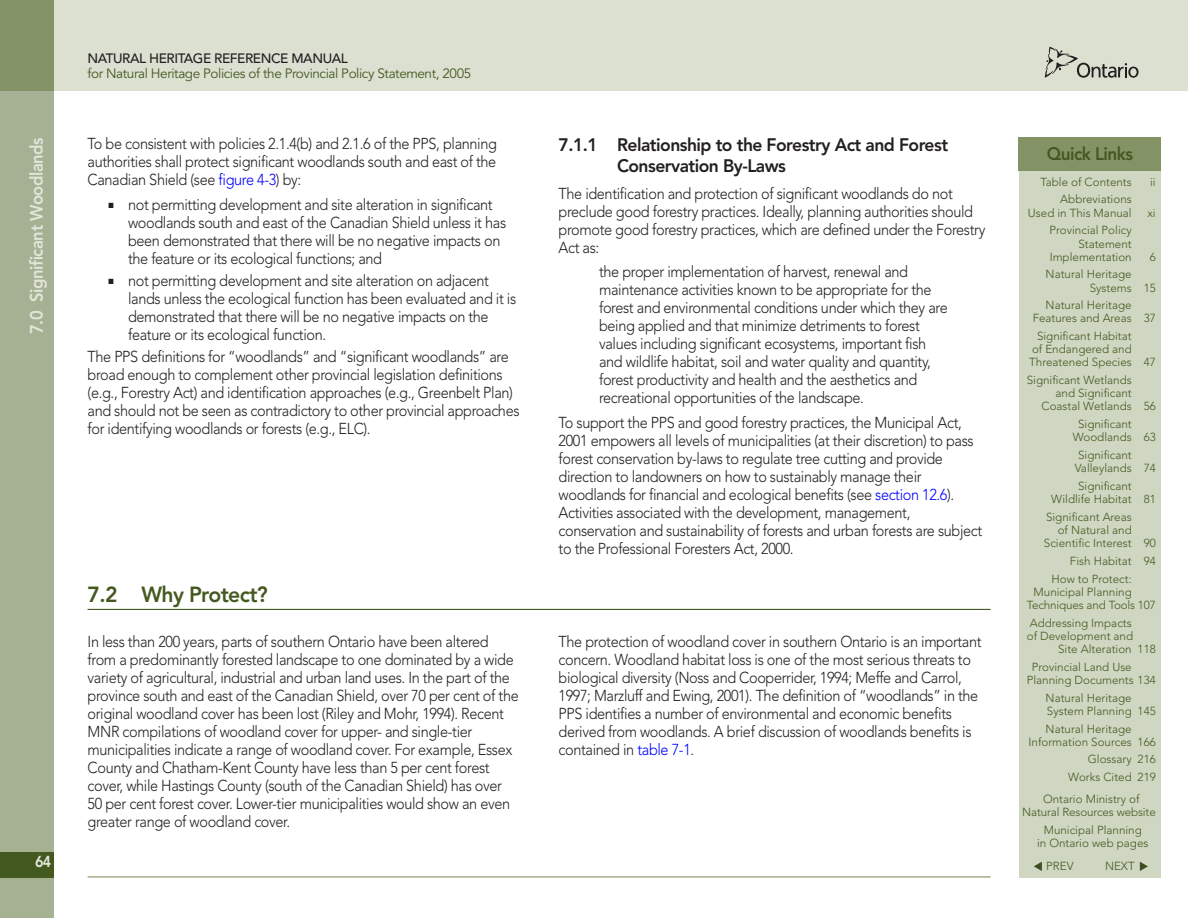
<style>
.page{position:relative;width:1188px;height:918px;background:#fff}
.page>*{position:absolute;margin:0;border:0;box-sizing:border-box;transform-origin:0 0}
.Level_2__1_x{font:800 21.75px "Avenir LT";letter-spacing:-.03em;color:#44591f}
.Level_3__1_x_x{font:800 18px/21.6px "Avenir LT";letter-spacing:-.03em;color:#231f20}
.t1{font:800 18px "Avenir LT";letter-spacing:-.025em;color:#e1e6d8;scale:.92 1}
.t2{font:800 18px "Avenir LT";letter-spacing:-.03em;color:#44591f;scale:.95 1}
.NRHM_Body_Text_1_spa{font:300 15.75px/18px "Avenir LT";letter-spacing:-.025em;color:#231f20;scale:.92 1}
.NRHM_Body_Text_Bulle{font:300 15.75px/18px "Avenir LT";letter-spacing:-.025em;color:#231f20;scale:.92 1}
.NHRM_Body_Text_Quote{font:300 15.75px/18px "Avenir LT";letter-spacing:-.025em;color:#231f20;scale:.92 1}
.t3{font:800 15.75px "Avenir LT";color:#e5eade;scale:.9 1}
.t4{font:13.5px "Avenir LT";letter-spacing:-.03em;color:#44591f}
.t5{font:500 13.5px "Avenir LT";letter-spacing:-.03em;color:#231f20}
.t6{font:300 11.7px/13.2px "Avenir LT";color:#44591f}
.s1{color:#00f}
</style>
<div class="page">
<div style="left:0;top:0;width:1188px;height:91px;background:#dbe0d1"></div>
<svg style="left:1045px;top:47px;width:94px;height:31px"></svg>
<div style="left:0;top:91px;width:54px;height:827px;background:#a6b093"></div>
<div style="left:0;top:0;width:54px;height:91px;background:#849366"></div>
<div style="left:0;top:852px;width:54px;height:26px;background:#44591f"></div>
<hr style="left:88px;top:876px;width:903px;height:2px;background:#849366">
<div style="left:1019px;top:137px;width:142px;height:741px;background:#cfd6c2"></div>
<div style="left:1019px;top:137px;width:142px;height:33px;background:#849366"></div>
<svg style="left:1034px;top:862px;width:8px;height:9px"></svg>
<svg style="left:1140px;top:862px;width:8px;height:9px"></svg>
<hr style="left:88px;top:609px;width:903px;height:1px;background:#44591f">
<p class="t1" style="left:26px;top:334px;width:216px;rotate:-90deg">7.0 Significant Woodlands</p>
<p class="t3" style="left:35px;top:853px;width:19px">64</p>
<p class="t5" style="left:88px;top:50px;width:262px">NATURAL HERITAGE REFERENCE MANUAL</p>
<p class="t4" style="left:88px;top:65px;width:385px">for Natural Heritage Policies of the Provincial Policy Statement, 2005</p>
<p class="NRHM_Body_Text_1_spa" style="left:88px;top:135px;width:446px;text-align:justify">To be consistent with policies 2.1.4(b) and 2.1.6 of the PPS, planning authorities shall protect significant woodlands south and east of the Canadian Shield (see <span class="s1">figure 4-3</span>) by:</p>
<p class="NRHM_Body_Text_Bulle" style="left:128px;top:195px;width:412px;text-indent:-20px">■ not permitting development and site alteration in significant woodlands south and east of the Canadian Shield unless it has been demonstrated that there will be no negative impacts on the feature or its ecological functions; and</p>
<p class="NRHM_Body_Text_Bulle" style="left:128px;top:271px;width:423px;text-indent:-20px">■ not permitting development and site alteration on adjacent lands unless the ecological function has been evaluated and it is demonstrated that there will be no negative impacts on the feature or its ecological function.</p>
<p class="NRHM_Body_Text_1_spa" style="left:88px;top:348px;width:471px">The PPS definitions for “woodlands” and “significant woodlands” are broad enough to complement other provincial legislation definitions (e.g., Forestry Act) and identification approaches (e.g., Greenbelt Plan) and should not be seen as contradictory to other provincial approaches for identifying woodlands or forests (e.g., ELC).</p>
<p class="Level_3__1_x_x" style="left:617px;top:134px;width:333px;text-indent:-58px">7.1.1 Relationship to the Forestry Act and Forest<br>Conservation By-Laws</p>
<p class="NRHM_Body_Text_1_spa" style="left:559px;top:185px;width:465px">The identification and protection of significant woodlands do not preclude good forestry practices. Ideally, planning authorities should promote good forestry practices, which are defined under the Forestry Act as:</p>
<p class="NHRM_Body_Text_Quote" style="left:599px;top:263px;width:381px">the proper implementation of harvest, renewal and maintenance activities known to be appropriate for the forest and environmental conditions under which they are being applied and that minimize detriments to forest values including significant ecosystems, important fish and wildlife habitat, soil and water quality and quantity, forest productivity and health and the aesthetics and recreational opportunities of the landscape.</p>
<p class="NRHM_Body_Text_1_spa" style="left:559px;top:414px;width:462px">To support the PPS and good forestry practices, the Municipal Act, 2001 empowers all levels of municipalities (at their discretion) to pass forest conservation by-laws to regulate tree cutting and provide direction to landowners on how to sustainably manage their woodlands for financial and ecological benefits (see <span class="s1">section 12.6</span>).<br>Activities associated with the development, management, conservation and sustainability of forests and urban forests are subject to the Professional Foresters Act, 2000.</p>
<p class="Level_2__1_x" style="left:88px;top:582px;width:182px">7.2 Why Protect?</p>
<p class="NRHM_Body_Text_1_spa" style="left:88px;top:633px;width:470px">In less than 200 years, parts of southern Ontario have been altered from a predominantly forested landscape to one dominated by a wide variety of agricultural, industrial and urban land uses. In the part of the province south and east of the Canadian Shield, over 70 per cent of the original woodland cover has been lost (Riley and Mohr, 1994). Recent MNR compilations of woodland cover for upper- and single-tier municipalities indicate a range of woodland cover. For example, Essex County and Chatham-Kent County have less than 5 per cent forest cover, while Hastings County (south of the Canadian Shield) has over 50 per cent forest cover. Lower-tier municipalities would show an even greater range of woodland cover.</p>
<p class="NRHM_Body_Text_1_spa" style="left:559px;top:633px;width:461px">The protection of woodland cover in southern Ontario is an important concern. Woodland habitat loss is one of the most serious threats to biological diversity (Noss and Cooperrider, 1994; Meffe and Carrol, 1997; Marzluff and Ewing, 2001). The definition of “woodlands” in the PPS identifies a number of environmental and economic benefits derived from woodlands. A brief discussion of woodlands benefits is contained in <span class="s1">table 7-1</span>.</p>
<p class="t2" style="left:1047px;top:144px;width:92px">Quick Links</p>
<p class="t6" style="left:1040px;top:175px;width:93px">Table of Contents</p>
<p class="t6" style="left:1150px;top:175px;width:7px">ii</p>
<p class="t6" style="left:1028px;top:193px;width:105px;text-align:right">Abbreviations<br>Used in This Manual</p>
<p class="t6" style="left:1147px;top:206px;width:10px">xi</p>
<p class="t6" style="left:1050px;top:224px;width:84px;text-align:right">Provincial Policy<br>Statement<br>Implementation</p>
<p class="t6" style="left:1150px;top:250px;width:8px">6</p>
<p class="t6" style="left:1090px;top:268px;width:67px;text-indent:-44px">Natural Heritage<br>Systems 15</p>
<p class="t6" style="left:1033px;top:299px;width:125px;text-indent:13px">Natural Heritage<br>Features and Areas 37</p>
<p class="t6" style="left:1029px;top:330px;width:128px;text-indent:8px">Significant Habitat<br>of Endangered and<br>Threatened Species 47</p>
<p class="t6" style="left:1027px;top:374px;width:107px">Significant Wetlands</p>
<p class="t6" style="left:1056px;top:387px;width:78px">and Significant</p>
<p class="t6" style="left:1042px;top:400px;width:116px">Coastal Wetlands 56</p>
<p class="t6" style="left:1073px;top:418px;width:85px;text-indent:5px">Significant<br>Woodlands 63</p>
<p class="t6" style="left:1075px;top:449px;width:83px">Significant<br>Valleylands 74</p>
<p class="t6" style="left:1051px;top:479px;width:106px;text-align:center">Significant<br>Wildlife Habitat 81</p>
<p class="t6" style="left:1046px;top:510px;width:87px">Significant Areas</p>
<p class="t6" style="left:1058px;top:523px;width:76px">of Natural and</p>
<p class="t6" style="left:1044px;top:537px;width:113px">Scientific Interest 90</p>
<p class="t6" style="left:1051px;top:552px;width:106px;line-height:17.7px;text-indent:19px">Fish Habitat 94<br>How to Protect:</p>
<p class="t6" style="left:1027px;top:585px;width:131px;text-indent:7px">Municipal Planning<br>Techniques and Tools 107</p>
<p class="t6" style="left:1030px;top:616px;width:104px">Addressing Impacts</p>
<p class="t6" style="left:1027px;top:629px;width:108px">of Development and</p>
<p class="t6" style="left:1058px;top:642px;width:99px">Site Alteration 118</p>
<p class="t6" style="left:1027px;top:660px;width:131px;text-indent:5px">Provincial Land Use<br>Planning Documents 134</p>
<p class="t6" style="left:1046px;top:691px;width:112px">Natural Heritage<br>System Planning 145</p>
<p class="t6" style="left:1029px;top:722px;width:129px;text-align:center">Natural Heritage<br>Information Sources 166</p>
<p class="t6" style="left:1068px;top:751px;width:89px;line-height:17.7px;text-align:right">Glossary 216<br>Works Cited 219</p>
<p class="t6" style="left:1022px;top:793px;width:135px;text-align:center">Ontario Ministry of<br>Natural Resources website</p>
<p class="t6" style="left:1037px;top:824px;width:113px;text-align:center">Municipal Planning<br>in Ontario web pages</p>
<p class="t6" style="left:1046px;top:859px;width:29px">PREV</p>
<p class="t6" style="left:1105px;top:859px;width:31px">NEXT</p>
</div>
